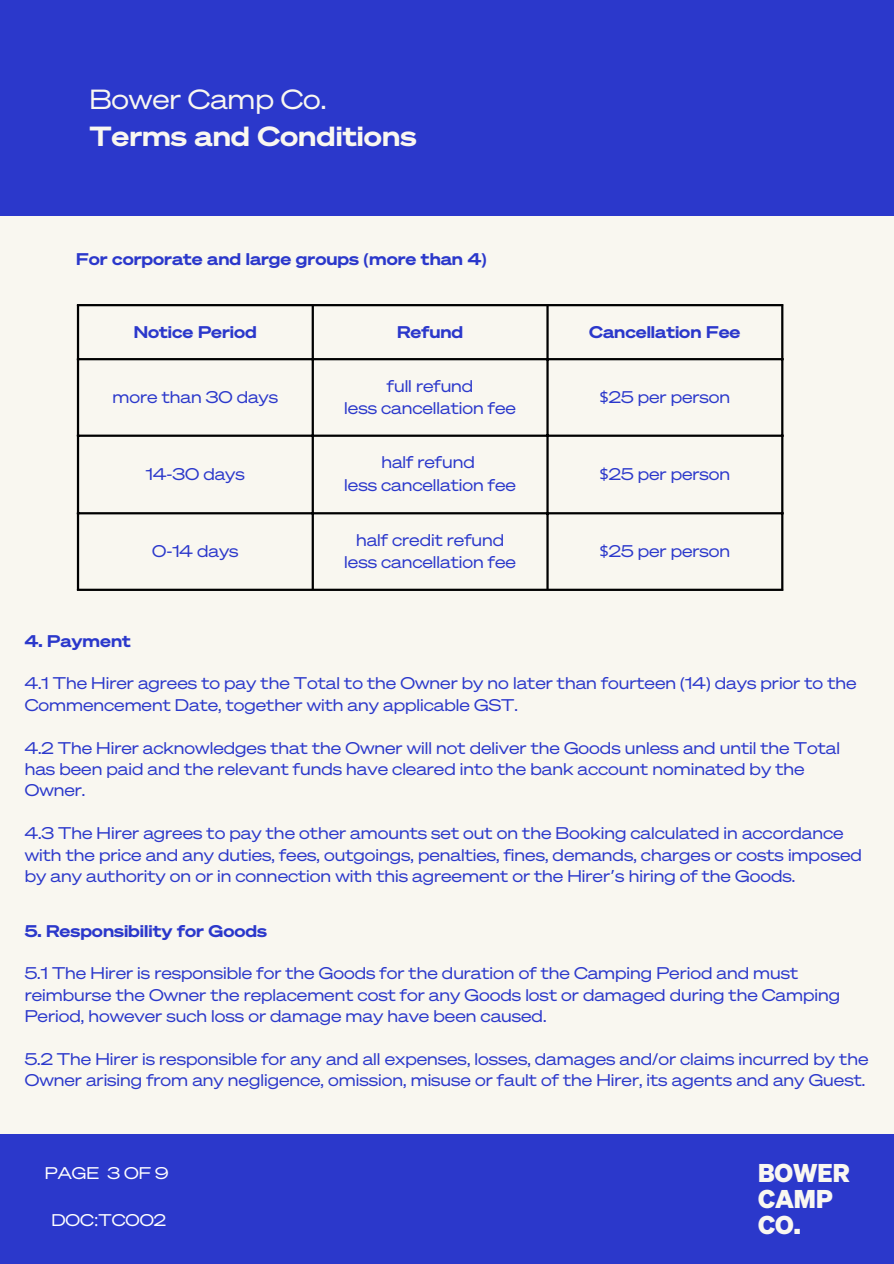
<style>
.page{position:relative;width:894px;height:1264px;background:#fff}
.page>*{position:absolute;margin:0;border:0;box-sizing:border-box;transform-origin:0 0}
.t1{font:27px/37.2px "Test Sohne Breit Dreiviertelfett";color:#f9f7f0}
.t2{font:700 25.05px/26.1px "Test Sohne";color:#f9f7f0}
.t3{font:16.5px/21.3px "Test Sohne Breit Buch";color:#2b38cb}
.t4{font:16.5px "Test Sohne Breit Dreiviertelfett";color:#2b38cb}
.t5{font:16.5px "Test Sohne Breit Buch";color:#fff}
.s1{font-family:"Test Sohne Breit Buch"}
.s2{font-family:"Noto Sans";font-weight:700}
.s3{font-family:"Noto Sans"}
.s4{font-family:"Noto Sans Gurmukhi"}
</style>
<div class="page">
<div style="left:0;top:0;width:893px;height:1263px;background:#f9f7f0"></div>
<div style="left:0;top:0;width:893px;height:216px;background:#2b38cb"></div>
<div style="left:0;top:1134px;width:893px;height:129px;background:#2b38cb"></div>
<hr style="left:77px;top:306px;width:2px;height:282px;background:#000">
<hr style="left:311px;top:306px;width:3px;height:282px;background:#000">
<hr style="left:546px;top:306px;width:2px;height:282px;background:#000">
<hr style="left:781px;top:306px;width:2px;height:282px;background:#000">
<hr style="left:77px;top:304px;width:706px;height:2px;background:#000">
<hr style="left:77px;top:358px;width:706px;height:2px;background:#000">
<hr style="left:77px;top:434px;width:706px;height:3px;background:#000">
<hr style="left:77px;top:512px;width:706px;height:2px;background:#000">
<hr style="left:77px;top:588px;width:706px;height:3px;background:#000">
<p class="t1" style="left:89px;top:80px;width:328px"><span class="s1">Bower Camp Co.<br></span>Terms and Conditions</p>
<h4 class="t4" style="left:76px;top:248px;width:412px">For corporate and large groups <span class="s2">(</span>more than 4<span class="s2">)</span></h4>
<h2 class="t4" style="left:134px;top:320px;width:125px">Notice Period</h2>
<h4 class="t4" style="left:397px;top:320px;width:68px">Refund</h4>
<p class="t4" style="left:589px;top:320px;width:153px">Cancellation Fee</p>
<p class="t3" style="left:112px;top:386px;width:167px">more than 30 days</p>
<p class="t3" style="left:387px;top:374px;width:88px">full refund</p>
<p class="t3" style="left:344px;top:397px;width:173px">less cancellation fee</p>
<p class="t3" style="left:599px;top:386px;width:132px"><span class="s3">$</span>25 per person</p>
<p class="t3" style="left:146px;top:462px;width:100px">14-30 days</p>
<p class="t3" style="left:381px;top:451px;width:95px">half refund</p>
<p class="t3" style="left:344px;top:473px;width:173px">less cancellation fee</p>
<p class="t3" style="left:599px;top:462px;width:132px"><span class="s3">$</span>25 per person</p>
<p class="t3" style="left:152px;top:540px;width:88px">0-14 days</p>
<p class="t3" style="left:356px;top:528px;width:150px">half credit refund</p>
<p class="t3" style="left:344px;top:551px;width:173px">less cancellation fee</p>
<p class="t3" style="left:599px;top:540px;width:132px"><span class="s3">$</span>25 per person</p>
<p class="t4" style="left:25px;top:629px;width:108px">4. Payment</p>
<p class="t3" style="left:25px;top:672px;width:833px">4.1 The Hirer agrees to pay the Total to the Owner by no later than fourteen <span class="s3">(</span>14<span class="s3">)</span> days prior to the<br>Commencement Date, together with any applicable GST.</p>
<p class="t3" style="left:25px;top:736px;width:816px">4.2 The Hirer acknowledges that the Owner will not deliver the Goods unless and until the Total has been paid and the relevant funds have cleared into the bank account nominated by the<br>Owner.</p>
<h4 class="t3" style="left:25px;top:821px;width:838px">4.3 The Hirer agrees to pay the other amounts set out on the Booking calculated in accordance with the price and any duties, fees, outgoings, penalties, fines, demands, charges or costs imposed by any authority on or in connection with this agreement or the Hirer<span class="s4">’</span>s hiring of the Goods.</h4>
<p class="t4" style="left:25px;top:919px;width:244px">5. Responsibility for Goods</p>
<p class="t3" style="left:25px;top:962px;width:816px">5.1 The Hirer is responsible for the Goods for the duration of the Camping Period and must reimburse the Owner the replacement cost for any Goods lost or damaged during the Camping<br>Period, however such loss or damage may have been caused.</p>
<h3 class="t3" style="left:25px;top:1047px;width:845px">5.2 The Hirer is responsible for any and all expenses, losses, damages and<span class="s3">/</span>or claims incurred by the<br>Owner arising from any negligence, omission, misuse or fault of the Hirer, its agents and any Guest.</h3>
<h1 class="t5" style="left:45px;top:1161px;width:125px">PAGE 3 OF 9</h1>
<h3 class="t5" style="left:51px;top:1209px;width:116px">DOC<span class="s3">:</span>TC002</h3>
<p class="t2" style="left:757px;top:1158px;width:93px">BOWER<br>CAMP<br>CO.</p>
</div>
